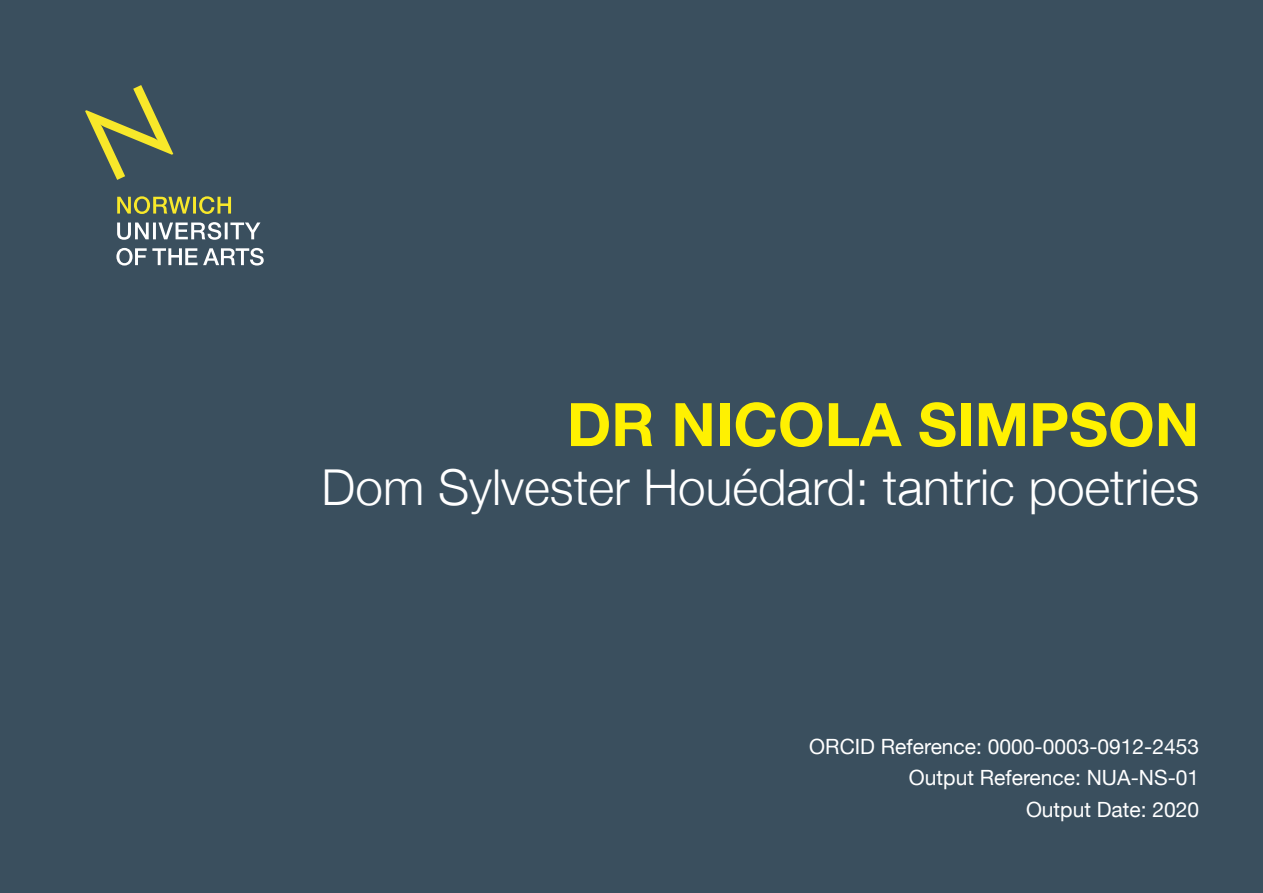
<style>
.page{position:relative;width:1263px;height:893px;background:#3a4f5e}
.page>*{position:absolute;margin:0;border:0;box-sizing:border-box;transform-origin:0 0}
.t1{font:700 60px "Helvetica Neue";color:#fff101}
.t2{font:300 49.5px "Helvetica Neue";color:#fff}
.t3{font:21px "Helvetica Neue";color:#fff}
</style>
<div class="page">
<svg style="left:85px;top:85px;width:88px;height:95px"></svg>
<svg style="left:117px;top:196px;width:114px;height:18px"></svg>
<svg style="left:117px;top:222px;width:143px;height:18px"></svg>
<svg style="left:116px;top:248px;width:148px;height:18px"></svg>
<p class="t1" style="left:567px;top:378px;width:634px">DR NICOLA SIMPSON</p>
<p class="t2" style="left:322px;top:448px;width:879px">Dom Sylvester Houédard: tantric poetries</p>
<p class="t3" style="left:809px;top:731px;width:391px">ORCID Reference: 0000-0003-0912-2453</p>
<p class="t3" style="left:909px;top:762px;width:292px">Output Reference: NUA-NS-01</p>
<p class="t3" style="left:1026px;top:794px;width:175px">Output Date: 2020</p>
</div>
